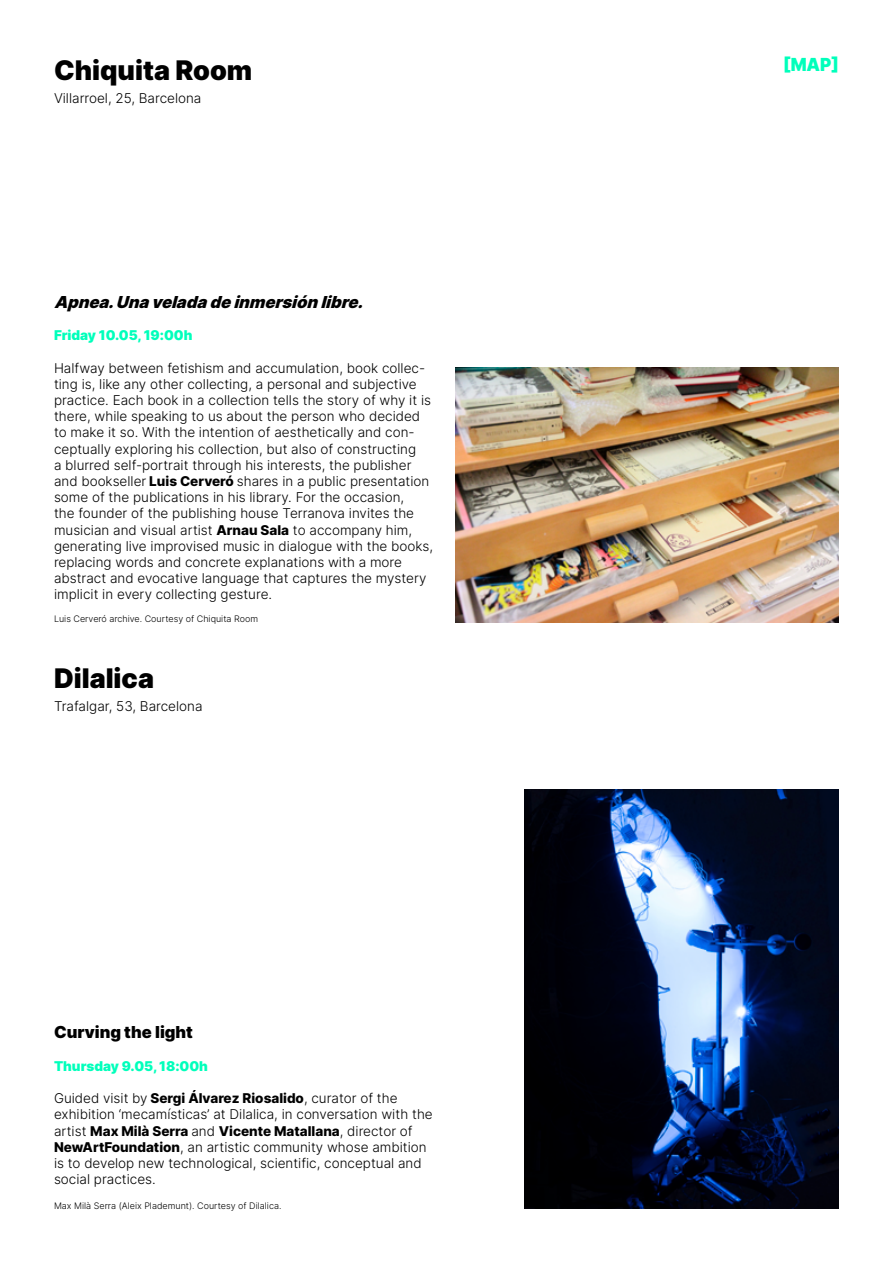
<style>
.page{position:relative;width:893px;height:1263px;background:#fff}
.page>*{position:absolute;margin:0;border:0;box-sizing:border-box;transform-origin:0 0}
.t1{font:900 27px "Inter";color:#000}
.t2{font:900 18px "Inter";color:#0fb;scale:.95 1}
.t3{font:italic 900 16.5px "Inter";color:#000}
.t4{font:900 16.5px "Inter";color:#000}
.t5{font:300 13.5px/16.2px "Inter";color:#000}
.t6{font:900 13.5px "Inter";color:#0fb}
.t7{font:300 9px "Inter";color:#000}
.s1{font-weight:800}
</style>
<div class="page">
<img style="left:524px;top:789px;width:315px;height:420px">
<img style="left:455px;top:367px;width:384px;height:256px">
<h1 class="t1" style="left:54px;top:51px;width:200px">Chiquita Room</h1>
<p class="t5" style="left:54px;top:89px;width:149px">Villarroel, 25, Barcelona</p>
<p class="t3" style="left:54px;top:290px;width:316px">Apnea.Unaveladadeinmersiónlibre.</p>
<p class="t6" style="left:54px;top:325px;width:140px">Friday 10.05, 19:00h</p>
<p class="t5" style="left:54px;top:359px;width:381px">Halfway between fetishism and accumulation, book collec&shy;ting is, like any other collecting, a personal and subjective practice. Each book in a collection tells the story of why it is there, while speaking to us about the person who decided to make it so. With the intention of aesthetically and con&shy;ceptually exploring his collection, but also of constructing<br>a blurred self-portrait through his interests, the publisher and bookseller <span class="s1">Luis Cerveró</span> shares in a public presentation some of the publications in his library. For the occasion,<br>the founder of the publishing house Terranova invites the musician and visual artist <span class="s1">Arnau Sala</span> to accompany him, generating live improvised music in dialogue with the books, replacing words and concrete explanations with a more abstract and evocative language that captures the mystery implicit in every collecting gesture.</p>
<p class="t7" style="left:54px;top:612px;width:206px">Luis Cerveró archive. Courtesy of Chiquita Room</p>
<h1 class="t1" style="left:54px;top:659px;width:101px">Dilalica</h1>
<p class="t5" style="left:54px;top:697px;width:150px">Trafalgar, 53, Barcelona</p>
<p class="t4" style="left:54px;top:1020px;width:140px">Curving the light</p>
<p class="t6" style="left:54px;top:1056px;width:156px">Thursday 9.05, 18:00h</p>
<p class="t5" style="left:54px;top:1090px;width:380px">Guided visit by <span class="s1">Sergi Álvarez Riosalido</span>, curator of the exhibition ‘mecamísticas’ at Dilalica, in conversation with the artist <span class="s1">Max Milà Serra</span> and <span class="s1">Vicente Matallana</span>, director of <span class="s1">NewArtFoundation</span>, an artistic community whose ambition is to develop new technological, scientific, conceptual and social practices.</p>
<p class="t7" style="left:54px;top:1199px;width:229px">Max Milà Serra (Aleix Plademunt). Courtesy of Dilalica.</p>
<h2 class="t2" style="left:783px;top:52px;width:60px">[MAP]</h2>
</div>
